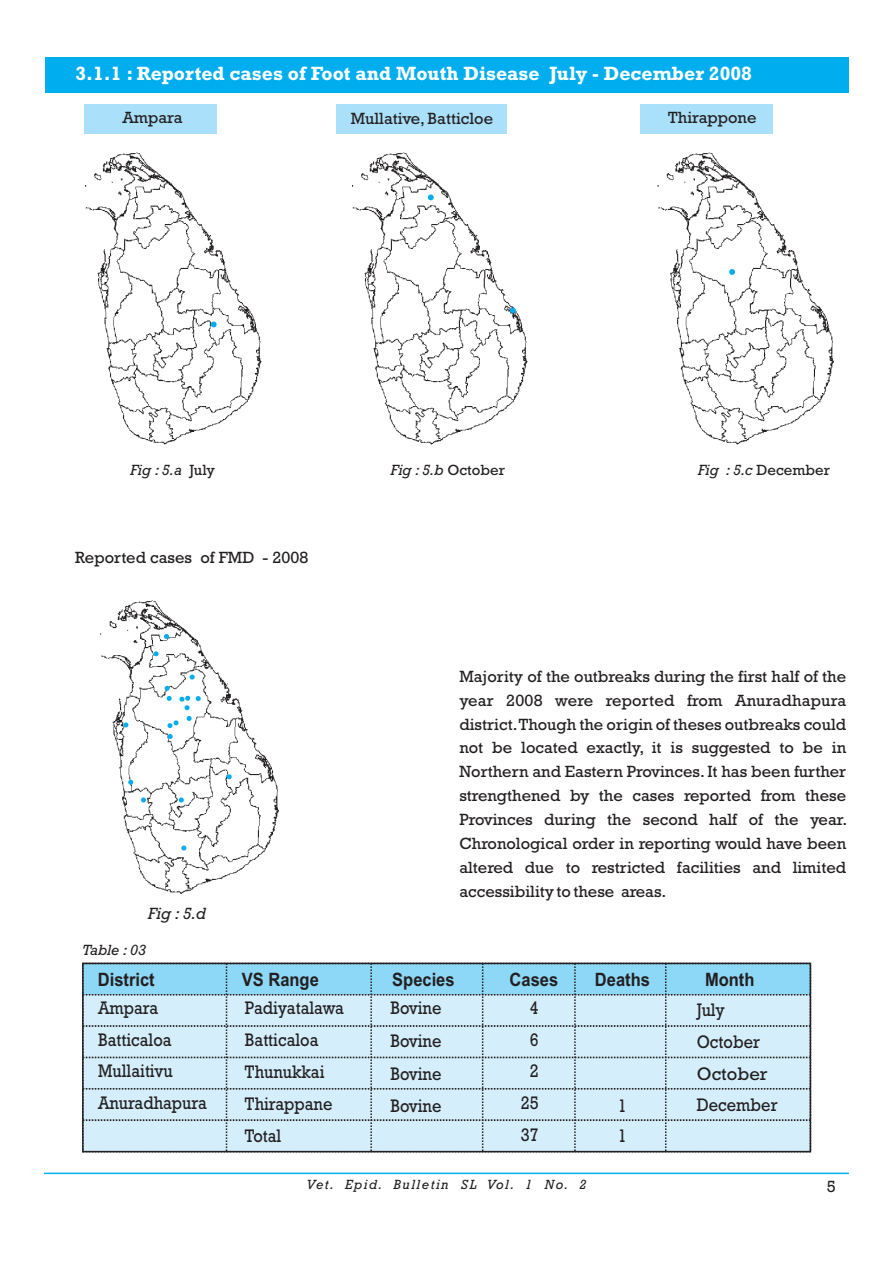
<style>
.page{position:relative;width:893px;height:1263px;background:#fff}
.page>*{position:absolute;margin:0;border:0;box-sizing:border-box;transform-origin:0 0}
.t1{font:700 19.5px "Rockwell";color:#fff}
.t2{font:18.45px/31.8px "Rockwell";color:#231f20;scale:.89 1}
.t3{font:700 18.45px "Arial";color:#231f20;scale:.89 1}
.t4{font:18.45px "Rockwell";color:#231f20}
.t5{font:16.5px/24px "Rockwell";color:#231f20;text-align:justify}
.t6{font:italic 16.5px "Rockwell";color:#231f20}
.t7{font:italic 15px "Rockwell";color:#231f20}
.t8{font:15px "Rockwell";color:#231f20}
.t9{font:italic 13.5px "Rockwell";letter-spacing:.105em;color:#231f20}
.s1{font-style:normal}
.s2{font-style:italic}
</style>
<div class="page">
<div style="left:44px;top:57px;width:804px;height:36px;background:#00aeef"></div>
<div style="left:84px;top:105px;width:133px;height:29px;background:#aae0f9"></div>
<svg style="left:82px;top:962px;width:730px;height:191px"></svg>
<img style="left:86px;top:153px;width:175px;height:291px">
<svg style="left:211px;top:322px;width:6px;height:5px"></svg>
<img style="left:100px;top:600px;width:179px;height:293px">
<svg style="left:164px;top:634px;width:5px;height:5px"></svg>
<svg style="left:154px;top:651px;width:5px;height:5px"></svg>
<svg style="left:190px;top:674px;width:5px;height:5px"></svg>
<svg style="left:165px;top:686px;width:7px;height:15px"></svg>
<svg style="left:196px;top:696px;width:5px;height:5px"></svg>
<svg style="left:179px;top:696px;width:11px;height:14px"></svg>
<svg style="left:187px;top:716px;width:5px;height:5px"></svg>
<svg style="left:123px;top:722px;width:5px;height:5px"></svg>
<svg style="left:167px;top:720px;width:12px;height:8px"></svg>
<svg style="left:168px;top:734px;width:5px;height:5px"></svg>
<svg style="left:128px;top:780px;width:5px;height:5px"></svg>
<svg style="left:227px;top:774px;width:5px;height:5px"></svg>
<svg style="left:179px;top:797px;width:5px;height:5px"></svg>
<svg style="left:141px;top:797px;width:5px;height:5px"></svg>
<svg style="left:181px;top:845px;width:5px;height:5px"></svg>
<div style="left:640px;top:105px;width:133px;height:29px;background:#aae0f9"></div>
<img style="left:658px;top:153px;width:175px;height:291px">
<svg style="left:729px;top:269px;width:6px;height:6px"></svg>
<img style="left:352px;top:153px;width:176px;height:291px">
<svg style="left:510px;top:307px;width:6px;height:6px"></svg>
<svg style="left:428px;top:194px;width:6px;height:6px"></svg>
<div style="left:336px;top:105px;width:171px;height:29px;background:#aae0f9"></div>
<hr style="left:44px;top:1172px;width:805px;height:2px;background:#00aeef">
<div style="left:82px;top:963px;width:729px;height:189px;border:1px solid #231f20"></div>
<p class="t1" style="left:75px;top:66px;width:678px">3.1.1 : Reported cases of Foot and Mouth Disease July - December 2008</p>
<p class="t5" style="left:122px;top:107px;width:62px">Ampara</p>
<p class="t5" style="left:351px;top:108px;width:144px">Mullative, Batticloe</p>
<p class="t5" style="left:668px;top:107px;width:90px">Thirappone</p>
<p class="t7" style="left:130px;top:464px;width:86px">Fig : 5.a <span class="s1">July</span></p>
<p class="t5" style="left:75px;top:547px;width:235px">Reported cases of FMD - 2008</p>
<p class="t6" style="left:148px;top:907px;width:59px">Fig : 5.d</p>
<p class="t7" style="left:83px;top:944px;width:65px">Table : 03</p>
<p class="t7" style="left:391px;top:464px;width:116px">Fig : 5.b <span class="s1">October</span></p>
<p class="t8" style="left:698px;top:464px;width:134px"><span class="s2">Fig : 5.c</span> December</p>
<p class="t5" style="left:459px;top:666px;width:390px">Majority of the outbreaks during the first half of the year 2008 were reported from Anuradhapura district.Though the origin of theses outbreaks could not be located exactly, it is suggested to be in Northern and Eastern Provinces. It has been further strengthened by the cases reported from these Provinces during the second half of the year.<br>Chronological order in reporting would have been altered due to restricted facilities and limited accessibility to these areas.</p>
<p class="t3" style="left:98px;top:972px;width:65px">District</p>
<p class="t3" style="left:242px;top:972px;width:88px">VS Range</p>
<p class="t3" style="left:392px;top:972px;width:72px">Species</p>
<p class="t3" style="left:510px;top:972px;width:56px">Cases</p>
<p class="t3" style="left:595px;top:972px;width:63px">Deaths</p>
<p class="t3" style="left:705px;top:972px;width:57px">Month</p>
<p class="t2" style="left:98px;top:993px;width:124px">Ampara<br>Batticaloa<br>Mullaitivu<br>Anuradhapura</p>
<p class="t2" style="left:245px;top:994px;width:113px">Padiyatalawa<br>Batticaloa<br>Thunukkai<br>Thirappane<br>Total</p>
<p class="t2" style="left:390px;top:993px;width:59px;line-height:32.8px;text-align:justify">Bovine Bovine Bovine Bovine</p>
<p class="t2" style="left:521px;top:993px;width:22px;text-align:center">4<br>6<br>2<br>25<br>37</p>
<p class="t2" style="left:697px;top:996px;width:73px">July<br>October</p>
<p class="t4" style="left:697px;top:1067px;width:72px">October</p>
<p class="t2" style="left:618px;top:1092px;width:12px">1</p>
<p class="t2" style="left:697px;top:1090px;width:92px">December</p>
<p class="t2" style="left:618px;top:1121px;width:12px">1</p>
<p class="t9" style="left:307px;top:1179px;width:281px">Vet. Epid. Bulletin SL Vol. 1 No. 2</p>
<p class="t5" style="left:827px;top:1176px;width:10px">5</p>
</div>
